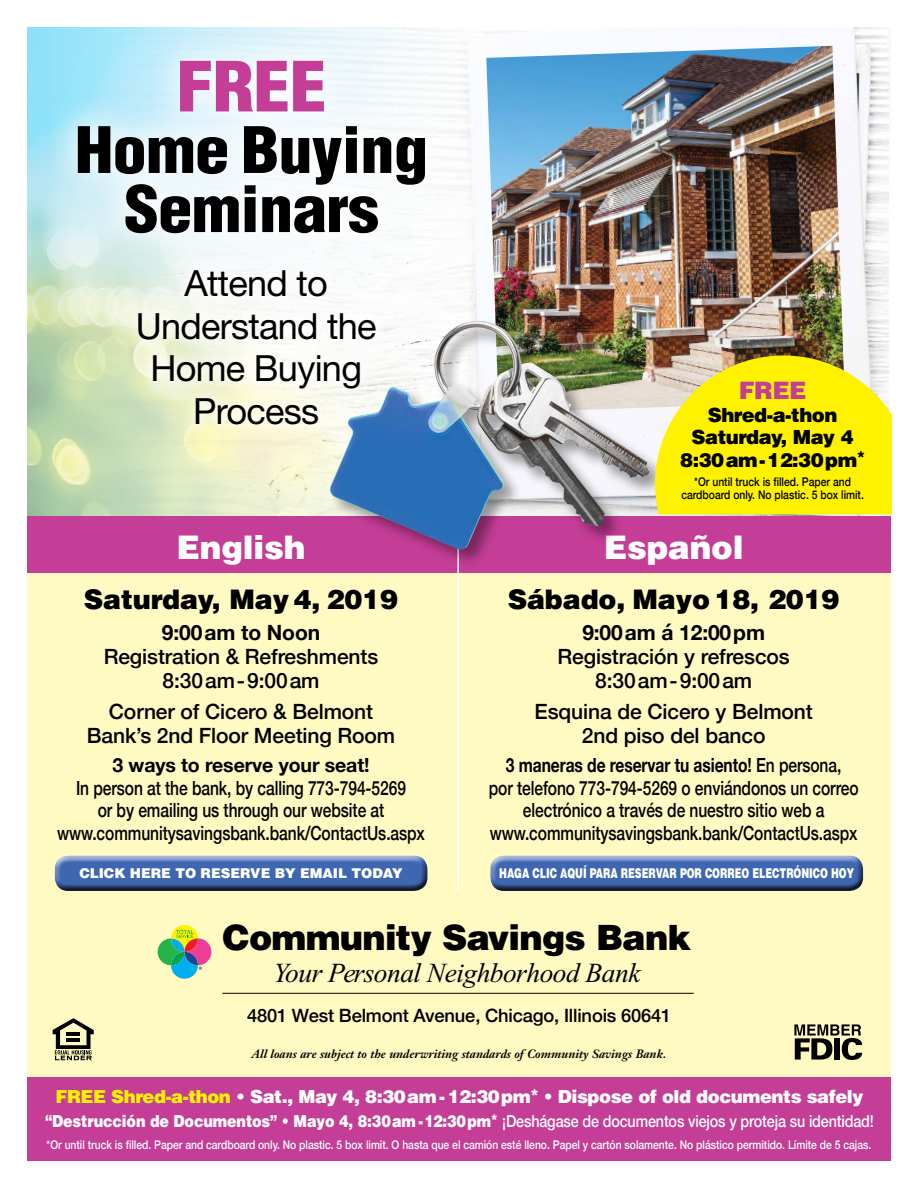
<style>
.page{position:relative;width:918px;height:1188px;background:#fff}
.page>*{position:absolute;margin:0;border:0;box-sizing:border-box;transform-origin:0 0}
.t1{font:900 condensed 67.5px "Helvetica";color:#c43d96;scale:1.1 1}
.t2{font:900 condensed 62.4px "Helvetica";letter-spacing:-.01em;color:#000;scale:1.1 1}
.t3{font:36.15px/42.8px "Helvetica Neue";letter-spacing:-.02em;color:#000;text-align:center}
.t4{font:900 34.95px "Helvetica";letter-spacing:-.02em;color:#000}
.t5{font:900 32.55px "Helvetica";letter-spacing:-.005em;color:#fff}
.t6{font:italic 27.45px "Times New Roman";letter-spacing:-.02em;color:#000}
.t7{font:900 27px "Helvetica";letter-spacing:-.005em;color:#000}
.t8{font:900 24px "Helvetica";color:#c43d96}
.t9{font:500 21px/24px "Helvetica Neue";letter-spacing:-.005em;color:#000;text-align:center}
.t10{font:500 19.5px/22.5px "Helvetica Neue";letter-spacing:-.005em;color:#000;text-align:center;scale:.8 1}
.t11{font:900 19.5px "Helvetica";letter-spacing:-.025em;color:#000}
.t12{font:500 18.3px "Helvetica Neue";letter-spacing:-.01em;color:#000}
.t13{font:900 18px "Helvetica";letter-spacing:-.025em;color:#fff}
.t14{font:500 16.5px "Helvetica Neue";letter-spacing:-.01em;color:#fff;scale:.87 1}
.t15{font:900 13.5px "Helvetica";letter-spacing:-.005em;color:#fff;scale:.7 1}
.t16{font:900 13.5px "Helvetica";letter-spacing:-.005em;color:#fff}
.t17{font:500 12px "Helvetica Neue";color:#fff;scale:.86 1}
.t18{font:500 12px/13.5px "Helvetica Neue";color:#000;text-align:center;scale:.86 1}
.t19{font:italic 700 11.85px "Janson Text";color:#000}
.s1{font-weight:700}
.s2{color:#fff200}
.s3{font-family:"Helvetica";font-weight:900}
</style>
<div class="page">
<img style="left:27px;top:27px;width:864px;height:489px">
<img style="left:50px;top:27px;width:838px;height:489px">
<img style="left:486px;top:46px;width:359px;height:309px">
<div style="left:43px;top:26px;width:416px;height:241px;background:#fff;opacity:.75"></div>
<div style="left:27px;top:519px;width:864px;height:584px;background:#fffac2"></div>
<div style="left:27px;top:1078px;width:864px;height:83px;background:#c43d96"></div>
<svg style="left:158px;top:925px;width:53px;height:54px"></svg>
<hr style="left:222px;top:993px;width:472px;height:1px;background:#000">
<svg style="left:53px;top:1018px;width:41px;height:42px"></svg>
<svg style="left:794px;top:1024px;width:68px;height:36px"></svg>
<div style="left:27px;top:516px;width:864px;height:57px;background:#c43d96"></div>
<hr style="left:457px;top:516px;width:2px;height:375px;background:#fff">
<div style="left:47px;top:848px;width:384px;height:41px;background:#fff;opacity:.75"></div>
<div style="left:51px;top:857px;width:384px;height:41px;background:#000;opacity:.75"></div>
<div style="left:483px;top:848px;width:383px;height:41px;background:#fff;opacity:.75"></div>
<div style="left:487px;top:857px;width:383px;height:41px;background:#000;opacity:.75"></div>
<div style="left:125px;top:257px;width:264px;height:181px;background:#fff;opacity:.75"></div>
<div style="left:328px;top:319px;width:340px;height:249px;background:#000;opacity:.38"></div>
<img style="left:330px;top:322px;width:319px;height:228px">
<svg style="left:655px;top:355px;width:237px;height:159px;background:#f9ec1d"></svg>
<p class="t1" style="left:176px;top:45px;width:138px">FREE</p>
<p class="t2" style="left:75px;top:111px;width:323px">Home Buying</p>
<p class="t2" style="left:124px;top:170px;width:233px">Seminars</p>
<p class="t3" style="left:136px;top:261px;width:242px">Attend to<br>Understand the<br>Home Buying<br>Process</p>
<p class="t5" style="left:177px;top:526px;width:131px">English</p>
<p class="t7" style="left:84px;top:582px;width:316px">Saturday, May 4, 2019</p>
<p class="t9" style="left:104px;top:619px;width:276px"><span class="s1">9:00am to Noon<br></span>Registration &amp; Refreshments<br>8:30am-9:00am</p>
<p class="t9" style="left:87px;top:698px;width:310px">Corner of Cicero &amp; Belmont<br>Bank’s 2nd Floor Meeting Room</p>
<p class="t10" style="left:57px;top:752px;width:461px"><span class="s1">3 ways to reserve your seat!<br></span>In person at the bank, by calling 773-794-5269<br>or by emailing us through our website at www.communitysavingsbank.bank/ContactUs.aspx</p>
<p class="t16" style="left:79px;top:865px;width:325px">CLICK HERE TO RESERVE BY EMAIL TODAY</p>
<p class="t8" style="left:739px;top:375px;width:69px">FREE</p>
<p class="t11" style="left:708px;top:402px;width:131px">Shred-a-thon</p>
<p class="t11" style="left:692px;top:424px;width:164px">Saturday, May 4</p>
<p class="t11" style="left:680px;top:447px;width:186px">8:30am-12:30pm<sup>*</sup></p>
<p class="t18" style="left:681px;top:474px;width:214px">*Or until truck is filled. Paper and cardboard only. No plastic. 5 box limit.</p>
<p class="t5" style="left:604px;top:526px;width:141px">Español</p>
<p class="t7" style="left:508px;top:582px;width:333px">Sábado, Mayo 18, 2019</p>
<p class="t9" style="left:558px;top:619px;width:234px"><span class="s1">9:00am á 12:00pm<br></span>Registración y refrescos<br>8:30am-9:00am</p>
<p class="t9" style="left:535px;top:698px;width:280px">Esquina de Cicero y Belmont<br>2nd piso del banco</p>
<p class="t10" style="left:489px;top:752px;width:464px"><span class="s1">3 maneras de reservar tu asiento!</span> En persona,<br>por telefono 773-794-5269 o enviándonos un correo electrónico a través de nuestro sitio web a www.communitysavingsbank.bank/ContactUs.aspx</p>
<p class="t15" style="left:499px;top:865px;width:509px">HAGA CLIC AQUÍ PARA RESERVAR POR CORREO ELECTRÓNICO HOY</p>
<p class="t4" style="left:223px;top:915px;width:470px">Community Savings Bank</p>
<p class="t6" style="left:273px;top:958px;width:369px">Your Personal Neighborhood Bank</p>
<p class="t12" style="left:247px;top:1001px;width:426px">4801 West Belmont Avenue, Chicago, Illinois 60641</p>
<p class="t19" style="left:252px;top:1047px;width:416px">All loans are subject to the underwriting standards of Community Savings Bank.</p>
<p class="t13" style="left:56px;top:1085px;width:810px"><span class="s2">FREE Shred-a-thon</span> • Sat., May 4, 8:30am - 12:30pm<sup>*</sup> • Dispose of old documents safely</p>
<p class="t14" style="left:45px;top:1108px;width:954px"><span class="s3">“Destrucción de Documentos” • Mayo 4, 8:30am -12:30pm</span><sup>*</sup> ¡Deshágase de documentos viejos y proteja su identidad!</p>
<p class="t17" style="left:47px;top:1135px;width:961px">*Or until truck is filled. Paper and cardboard only. No plastic. 5 box limit. O hasta que el camión esté lleno. Papel y cartón solamente. No plástico permitido. Límite de 5 cajas.</p>
</div>
